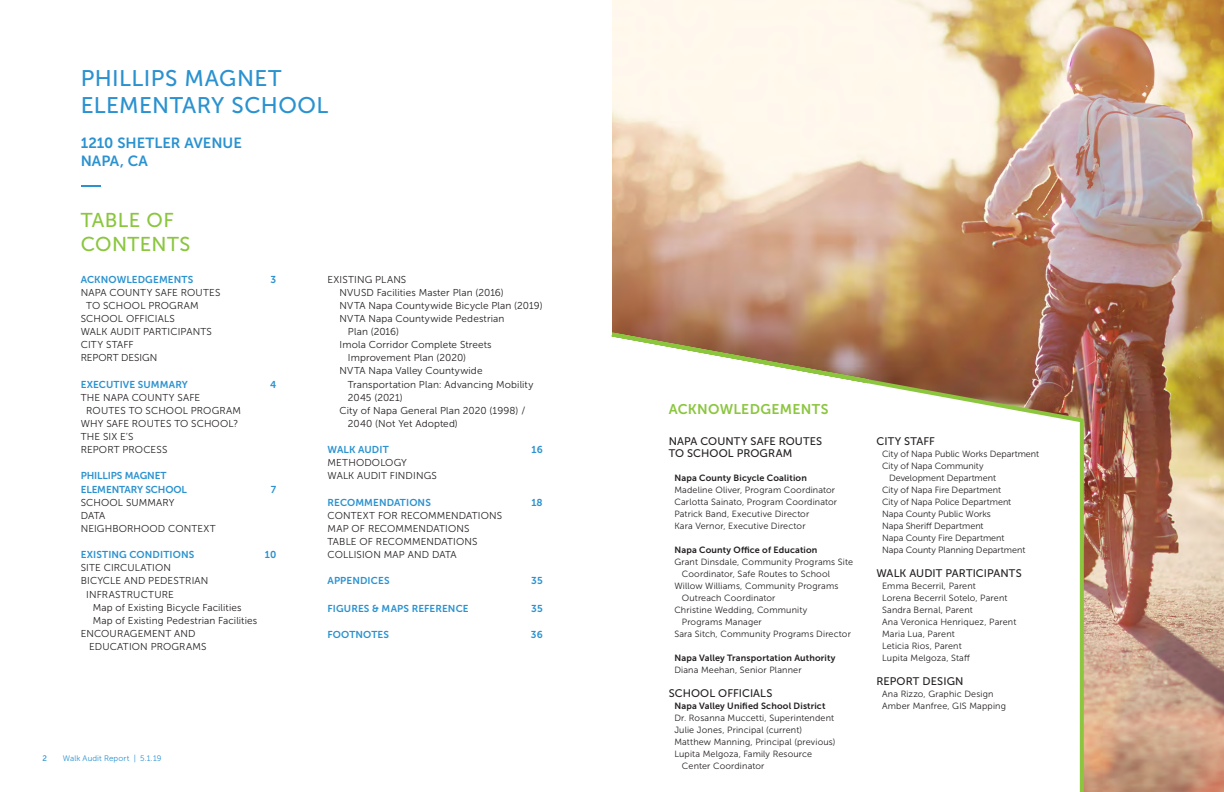
<style>
.page{position:relative;width:1224px;height:792px;background:#fff}
.page>*{position:absolute;margin:0;border:0;box-sizing:border-box;transform-origin:0 0}
.Cover_Title{font:22.6px/27.1px "Museo Sans 500";letter-spacing:.02em;color:#2a92d0}
.Body_Headlines{font:20px/24px "Museo Sans 500";letter-spacing:.025em;color:#8bc63e}
.Body_Headlines-2{font:14.7px "Museo Sans 700";letter-spacing:.005em;color:#2a92d0}
.Body_Headlines-3{font:14px "Museo Sans 700";letter-spacing:.02em;color:#8bc63e}
.Body_Headlines-4{font:11px/12px "Museo Sans 500";letter-spacing:.01em;color:#231f20}
.Body_Headlines-5{font:10px/13.1px "Museo Sans 300";letter-spacing:.015em;color:#231f20}
.Body_Headlines-6{font:10px "Museo Sans 700";letter-spacing:.01em;color:#2a92d0}
.Body_Headlines-7{font:10px "Museo Sans 700";letter-spacing:-.01em;color:#2a92d0}
.Body_Headlines-8{font:10px "Museo Sans 300";letter-spacing:-.005em;color:#231f20}
.Body_Headlines-9{font:9px/12px "Museo Sans 300";letter-spacing:.015em;color:#231f20}
.Body_Headlines-10{font:9px "Museo Sans 700";letter-spacing:.02em;color:#231f20}
.Body_Headlines-11{font:9px "Museo Sans 300";letter-spacing:-.005em;color:#231f20}
.t1{font:8px "Museo Sans 300";letter-spacing:.015em;color:#2a92d0}
.t2{font:8px "Museo Sans 500";color:#2a92d0}
</style>
<div class="page">
<img style="left:612px;top:0;width:612px;height:792px">
<svg style="left:611px;top:330px;width:475px;height:462px"></svg>
<svg style="left:81px;top:186px;width:20px;height:1px"></svg>
<p class="Cover_Title" style="left:81px;top:65px;width:249px">PHILLIPS MAGNET<br>ELEMENTARY SCHOOL</p>
<p class="Body_Headlines-2" style="left:81px;top:135px;width:163px">1210 SHETLER AVENUE</p>
<p class="Body_Headlines-2" style="left:81px;top:153px;width:69px">NAPA, CA</p>
<p class="Body_Headlines" style="left:81px;top:208px;width:111px">TABLE OF<br>CONTENTS</p>
<p class="Body_Headlines-6" style="left:81px;top:274px;width:114px">ACKNOWLEDGEMENTS</p>
<p class="Body_Headlines-6" style="left:271px;top:274px;width:7px">3</p>
<p class="Body_Headlines-5" style="left:81px;top:286px;width:141px">NAPA COUNTY SAFE ROUTES</p>
<p class="Body_Headlines-5" style="left:86px;top:299px;width:114px">TO SCHOOL PROGRAM</p>
<p class="Body_Headlines-5" style="left:81px;top:312px;width:96px">SCHOOL OFFICIALS</p>
<p class="Body_Headlines-5" style="left:81px;top:325px;width:133px">WALK AUDIT PARTICIPANTS</p>
<p class="Body_Headlines-5" style="left:81px;top:338px;width:54px">CITY STAFF</p>
<p class="Body_Headlines-8" style="left:81px;top:352px;width:78px">REPORT DESIGN</p>
<p class="Body_Headlines-6" style="left:81px;top:379px;width:109px">EXECUTIVE SUMMARY</p>
<p class="Body_Headlines-6" style="left:270px;top:379px;width:8px">4</p>
<p class="Body_Headlines-5" style="left:81px;top:391px;width:121px">THE NAPA COUNTY SAFE</p>
<p class="Body_Headlines-5" style="left:86px;top:404px;width:156px">ROUTES TO SCHOOL PROGRAM</p>
<p class="Body_Headlines-5" style="left:81px;top:417px;width:159px">WHY SAFE ROUTES TO SCHOOL?</p>
<p class="Body_Headlines-5" style="left:81px;top:430px;width:54px">THE SIX E’S</p>
<p class="Body_Headlines-5" style="left:81px;top:443px;width:88px">REPORT PROCESS</p>
<p class="Body_Headlines-7" style="left:81px;top:470px;width:87px">PHILLIPS MAGNET</p>
<p class="Body_Headlines-7" style="left:81px;top:484px;width:108px">ELEMENTARY SCHOOL</p>
<p class="Body_Headlines-6" style="left:271px;top:484px;width:7px">7</p>
<p class="Body_Headlines-5" style="left:81px;top:496px;width:95px">SCHOOL SUMMARY</p>
<p class="Body_Headlines-5" style="left:81px;top:509px;width:26px">DATA</p>
<p class="Body_Headlines-5" style="left:81px;top:522px;width:137px">NEIGHBORHOOD CONTEXT</p>
<p class="Body_Headlines-6" style="left:81px;top:549px;width:115px">EXISTING CONDITIONS</p>
<p class="Body_Headlines-6" style="left:265px;top:549px;width:13px">10</p>
<p class="Body_Headlines-5" style="left:81px;top:561px;width:92px">SITE CIRCULATION</p>
<p class="Body_Headlines-5" style="left:81px;top:575px;width:129px">BICYCLE AND PEDESTRIAN</p>
<p class="Body_Headlines-5" style="left:86px;top:588px;width:89px">INFRASTRUCTURE</p>
<p class="Body_Headlines-5" style="left:93px;top:601px;width:150px">Map of Existing Bicycle Facilities</p>
<p class="Body_Headlines-5" style="left:93px;top:614px;width:166px">Map of Existing Pedestrian Facilities</p>
<p class="Body_Headlines-5" style="left:89px;top:627px;width:119px;text-indent:-8px">ENCOURAGEMENT AND<br>EDUCATION PROGRAMS</p>
<p class="t2" style="left:43px;top:754px;width:6px">2</p>
<p class="t1" style="left:63px;top:754px;width:100px">Walk Audit Report | 5.1.19</p>
<p class="Body_Headlines-5" style="left:328px;top:273px;width:80px">EXISTING PLANS</p>
<p class="Body_Headlines-5" style="left:340px;top:286px;width:166px">NVUSD Facilities Master Plan (2016)</p>
<p class="Body_Headlines-5" style="left:340px;top:299px;width:205px">NVTA Napa Countywide Bicycle Plan (2019)</p>
<p class="Body_Headlines-5" style="left:348px;top:312px;width:158px;text-indent:-8px">NVTA Napa Countywide Pedestrian<br>Plan (2016)</p>
<p class="Body_Headlines-5" style="left:348px;top:338px;width:145px;text-indent:-8px">Imola Corridor Complete Streets<br>Improvement Plan (2020)</p>
<p class="Body_Headlines-5" style="left:348px;top:365px;width:187px;text-indent:-8px">NVTA Napa Valley Countywide<br>Transportation Plan: Advancing Mobility<br>2045 (2021)</p>
<p class="Body_Headlines-5" style="left:348px;top:404px;width:179px;text-indent:-8px">City of Napa General Plan 2020 (1998) /<br>2040 (Not Yet Adopted)</p>
<p class="Body_Headlines-6" style="left:328px;top:444px;width:63px">WALK AUDIT</p>
<p class="Body_Headlines-6" style="left:532px;top:444px;width:13px">16</p>
<p class="Body_Headlines-5" style="left:328px;top:456px;width:81px">METHODOLOGY</p>
<p class="Body_Headlines-5" style="left:328px;top:470px;width:111px">WALK AUDIT FINDINGS</p>
<p class="Body_Headlines-6" style="left:328px;top:497px;width:105px">RECOMMENDATIONS</p>
<p class="Body_Headlines-6" style="left:531px;top:497px;width:13px">18</p>
<p class="Body_Headlines-5" style="left:328px;top:509px;width:176px">CONTEXT FOR RECOMMENDATIONS</p>
<p class="Body_Headlines-5" style="left:328px;top:522px;width:151px">MAP OF RECOMMENDATIONS<br>TABLE OF RECOMMENDATIONS</p>
<p class="Body_Headlines-5" style="left:328px;top:548px;width:130px">COLLISION MAP AND DATA</p>
<p class="Body_Headlines-6" style="left:328px;top:575px;width:63px">APPENDICES</p>
<p class="Body_Headlines-6" style="left:531px;top:575px;width:13px">35</p>
<p class="Body_Headlines-6" style="left:328px;top:603px;width:143px">FIGURES &amp; MAPS REFERENCE</p>
<p class="Body_Headlines-6" style="left:531px;top:603px;width:13px">35</p>
<p class="Body_Headlines-6" style="left:328px;top:629px;width:63px">FOOTNOTES</p>
<p class="Body_Headlines-6" style="left:531px;top:629px;width:13px">36</p>
<p class="Body_Headlines-3" style="left:669px;top:401px;width:161px">ACKNOWLEDGEMENTS</p>
<p class="Body_Headlines-4" style="left:669px;top:436px;width:155px">NAPA COUNTY SAFE ROUTES<br>TO SCHOOL PROGRAM</p>
<p class="Body_Headlines-10" style="left:674px;top:473px;width:134px">Napa County Bicycle Coalition</p>
<p class="Body_Headlines-9" style="left:674px;top:484px;width:162px">Madeline Oliver, Program Coordinator</p>
<p class="Body_Headlines-9" style="left:674px;top:496px;width:164px">Carlotta Sainato, Program Coordinator</p>
<p class="Body_Headlines-9" style="left:674px;top:508px;width:136px">Patrick Band, Executive Director</p>
<p class="Body_Headlines-9" style="left:674px;top:520px;width:133px">Kara Vernor, Executive Director</p>
<p class="Body_Headlines-10" style="left:674px;top:545px;width:145px">Napa County Office of Education</p>
<p class="Body_Headlines-9" style="left:682px;top:556px;width:173px;text-indent:-8px">Grant Dinsdale, Community Programs Site<br>Coordinator, Safe Routes to School</p>
<p class="Body_Headlines-9" style="left:682px;top:580px;width:158px;text-indent:-8px">Willow Williams, Community Programs<br>Outreach Coordinator</p>
<p class="Body_Headlines-9" style="left:682px;top:604px;width:127px;text-indent:-8px">Christine Wedding, Community<br>Programs Manager</p>
<p class="Body_Headlines-9" style="left:674px;top:628px;width:178px">Sara Sitch, Community Programs Director</p>
<p class="Body_Headlines-10" style="left:674px;top:653px;width:163px">Napa Valley Transportation Authority</p>
<p class="Body_Headlines-9" style="left:674px;top:664px;width:129px">Diana Meehan, Senior Planner</p>
<p class="Body_Headlines-4" style="left:669px;top:688px;width:105px">SCHOOL OFFICIALS</p>
<p class="Body_Headlines-10" style="left:674px;top:701px;width:153px">Napa Valley Unified School District</p>
<p class="Body_Headlines-9" style="left:674px;top:712px;width:161px">Dr. Rosanna Muccetti, Superintendent</p>
<p class="Body_Headlines-9" style="left:674px;top:724px;width:129px">Julie Jones, Principal (current)</p>
<p class="Body_Headlines-9" style="left:674px;top:736px;width:163px">Matthew Manning, Principal (previous)</p>
<p class="Body_Headlines-9" style="left:682px;top:748px;width:132px;text-indent:-8px">Lupita Melgoza, Family Resource<br>Center Coordinator</p>
<p class="Body_Headlines-4" style="left:876px;top:436px;width:60px">CITY STAFF</p>
<p class="Body_Headlines-11" style="left:882px;top:450px;width:159px">City of Napa Public Works Department</p>
<p class="Body_Headlines-9" style="left:889px;top:460px;width:109px;text-indent:-7px">City of Napa Community<br>Development Department</p>
<p class="Body_Headlines-11" style="left:882px;top:486px;width:120px">City of Napa Fire Department</p>
<p class="Body_Headlines-11" style="left:882px;top:498px;width:131px">City of Napa Police Department</p>
<p class="Body_Headlines-11" style="left:882px;top:510px;width:110px">Napa County Public Works</p>
<p class="Body_Headlines-9" style="left:882px;top:520px;width:103px">Napa Sheriff Department</p>
<p class="Body_Headlines-9" style="left:882px;top:532px;width:124px">Napa County Fire Department</p>
<p class="Body_Headlines-9" style="left:882px;top:544px;width:145px">Napa County Planning Department</p>
<p class="Body_Headlines-4" style="left:876px;top:568px;width:147px">WALK AUDIT PARTICIPANTS</p>
<p class="Body_Headlines-9" style="left:882px;top:580px;width:95px">Emma Becerril, Parent</p>
<p class="Body_Headlines-9" style="left:882px;top:592px;width:127px">Lorena Becerril Sotelo, Parent</p>
<p class="Body_Headlines-9" style="left:882px;top:604px;width:92px">Sandra Bernal, Parent</p>
<p class="Body_Headlines-9" style="left:882px;top:616px;width:136px">Ana Veronica Henriquez, Parent</p>
<p class="Body_Headlines-9" style="left:882px;top:628px;width:74px">Maria Lua, Parent</p>
<p class="Body_Headlines-9" style="left:882px;top:640px;width:81px">Leticia Rios, Parent</p>
<p class="Body_Headlines-9" style="left:882px;top:652px;width:89px">Lupita Melgoza, Staff</p>
<p class="Body_Headlines-4" style="left:876px;top:676px;width:89px">REPORT DESIGN</p>
<p class="Body_Headlines-9" style="left:882px;top:688px;width:113px">Ana Rizzo, Graphic Design</p>
<p class="Body_Headlines-9" style="left:882px;top:700px;width:125px">Amber Manfree, GIS Mapping</p>
</div>
